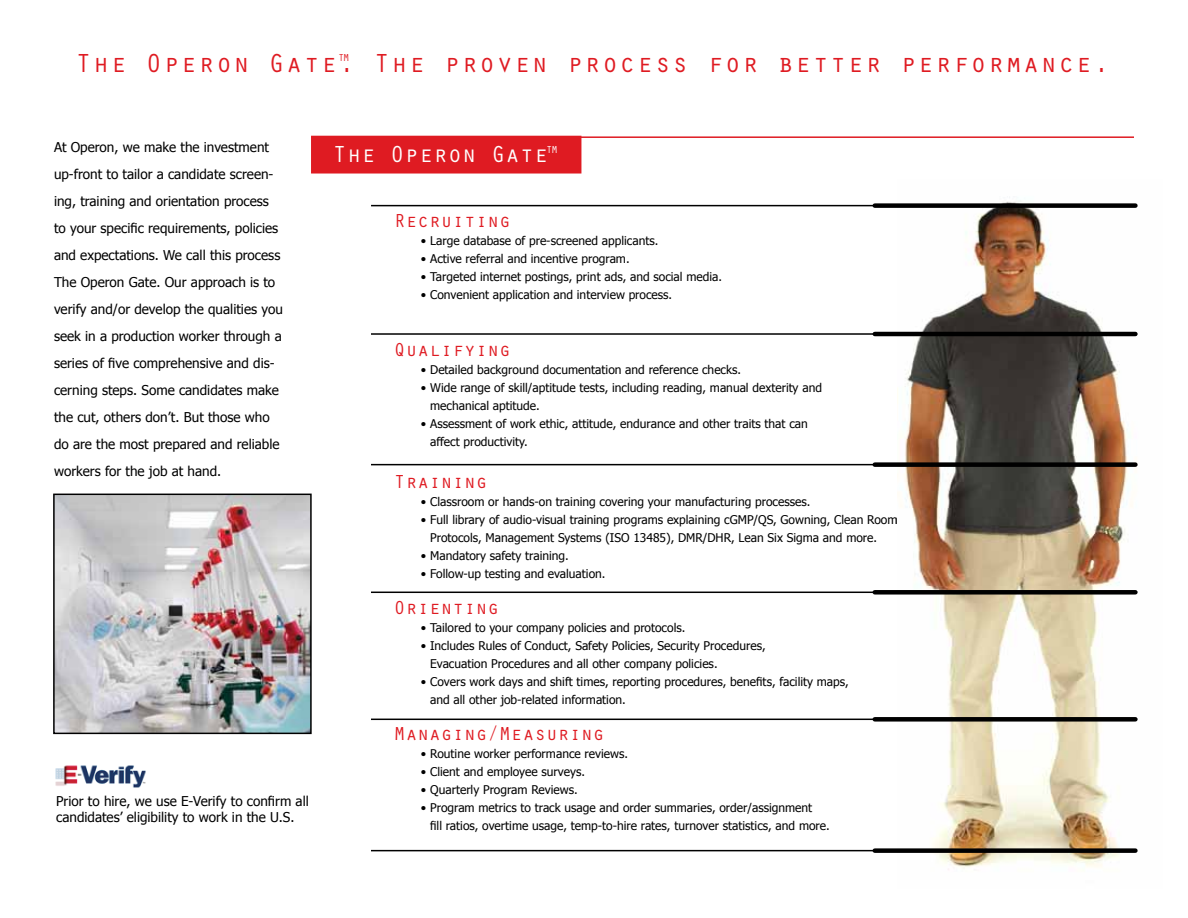
<style>
.page{position:relative;width:1188px;height:918px;background:#fff}
.page>*{position:absolute;margin:0;border:0;box-sizing:border-box;transform-origin:0 0}
.t1{font:27px "Orator Std";letter-spacing:.05em;color:#df1b22}
.t2{font:24px "Orator Std";color:#fff}
.t3{font:19.5px "Orator Std";color:#df1b22}
.t4{font:13.5px/27px "Tahoma";color:#000}
.t5{font:12px/18px "Tahoma";color:#000}
.t6{font:10.5px "Orator Std";color:#fff}
.t7{font:10.5px "Orator Std";color:#df1b22}
</style>
<div class="page">
<hr style="left:371px;top:136px;width:763px;height:2px;background:#df1b22">
<hr style="left:371px;top:205px;width:763px;height:1px;background:#000">
<hr style="left:368px;top:333px;width:767px;height:2px;background:#000">
<hr style="left:367px;top:464px;width:768px;height:1px;background:#000">
<hr style="left:364px;top:592px;width:771px;height:1px;background:#000">
<hr style="left:368px;top:719px;width:767px;height:1px;background:#000">
<hr style="left:368px;top:850px;width:767px;height:1px;background:#000">
<div style="left:311px;top:136px;width:270px;height:38px;background:#df1b22;border:2px solid #df1b22"></div>
<img style="left:55px;top:765px;width:91px;height:23px">
<img style="left:55px;top:496px;width:255px;height:236px">
<div style="left:53px;top:494px;width:259px;height:240px;border:1px solid #000"></div>
<img style="left:898px;top:200px;width:240px;height:670px">
<div style="left:875px;top:203px;width:260px;height:5px;background:#000"></div>
<hr style="left:875px;top:332px;width:260px;height:4px;background:#000">
<div style="left:875px;top:462px;width:260px;height:5px;background:#000"></div>
<div style="left:875px;top:590px;width:260px;height:5px;background:#000"></div>
<div style="left:875px;top:717px;width:260px;height:5px;background:#000"></div>
<div style="left:875px;top:848px;width:260px;height:5px;background:#000"></div>
<div style="left:357px;top:192px;width:14px;height:696px;background:#fff"></div>
<h1 class="t1" style="left:76px;top:44px;width:1036px">The Operon Gate. The proven process for better performance.</h1>
<p class="t7" style="left:338px;top:50px;width:13px">TM</p>
<p class="t4" style="left:54px;top:133px;width:217px">At Operon, we make the investment</p>
<p class="t6" style="left:546px;top:142px;width:13px">TM</p>
<p class="t4" style="left:54px;top:160px;width:230px">up-front to tailor a candidate screen&shy;ing, training and orientation process to your specific requirements, policies and expectations. We call this process The Operon Gate. Our approach is to verify and/or develop the qualities you seek in a production worker through a series of five comprehensive and dis&shy;cerning steps. Some candidates make the cut, others don’t. But those who do are the most prepared and reliable workers for the job at hand.</p>
<h2 class="t2" style="left:333px;top:137px;width:217px">The Operon Gate</h2>
<h3 class="t3" style="left:394px;top:207px;width:118px">Recruiting</h3>
<p class="t5" style="left:421px;top:232px;width:239px">• Large database of pre-screened applicants.</p>
<p class="t5" style="left:421px;top:250px;width:210px">• Active referral and incentive program.</p>
<p class="t5" style="left:421px;top:268px;width:303px">• Targeted internet postings, print ads, and social media.</p>
<p class="t5" style="left:421px;top:286px;width:253px">• Convenient application and interview process.</p>
<h3 class="t3" style="left:394px;top:335px;width:118px">Qualifying</h3>
<p class="t5" style="left:421px;top:360px;width:322px">• Detailed background documentation and reference checks.</p>
<p class="t5" style="left:430px;top:378px;width:393px;text-indent:-9px">• Wide range of skill/aptitude tests, including reading, manual dexterity and mechanical aptitude.</p>
<p class="t5" style="left:430px;top:414px;width:379px;text-indent:-9px">• Assessment of work ethic, attitude, endurance and other traits that can affect productivity.</p>
<h3 class="t3" style="left:394px;top:468px;width:95px">Training</h3>
<p class="t5" style="left:421px;top:493px;width:391px">• Classroom or hands-on training covering your manufacturing processes.</p>
<p class="t5" style="left:430px;top:511px;width:469px;text-indent:-9px">• Full library of audio-visual training programs explaining cGMP/QS, Gowning, Clean Room<br>Protocols, Management Systems (ISO 13485), DMR/DHR, Lean Six Sigma and more.</p>
<p class="t5" style="left:421px;top:547px;width:149px">• Mandatory safety training.</p>
<p class="t5" style="left:421px;top:565px;width:186px">• Follow-up testing and evaluation.</p>
<h3 class="t3" style="left:394px;top:594px;width:107px">Orienting</h3>
<p class="t5" style="left:421px;top:619px;width:266px">• Tailored to your company policies and protocols.</p>
<p class="t5" style="left:430px;top:637px;width:337px;text-indent:-9px">• Includes Rules of Conduct, Safety Policies, Security Procedures,<br>Evacuation Procedures and all other company policies.</p>
<p class="t5" style="left:430px;top:673px;width:420px;text-indent:-9px">• Covers work days and shift times, reporting procedures, benefits, facility maps, and all other job-related information.</p>
<h3 class="t3" style="left:394px;top:720px;width:212px">Managing/Measuring</h3>
<p class="t5" style="left:421px;top:745px;width:209px">• Routine worker performance reviews.</p>
<p class="t5" style="left:421px;top:763px;width:166px">• Client and employee surveys.</p>
<p class="t5" style="left:421px;top:781px;width:158px">• Quarterly Program Reviews.</p>
<p class="t5" style="left:430px;top:799px;width:401px;text-indent:-9px">• Program metrics to track usage and order summaries, order/assignment<br>fill ratios, overtime usage, temp-to-hire rates, turnover statistics, and more.</p>
<p class="t4" style="left:56px;top:793px;width:254px;line-height:16.2px">Prior to hire, we use E-Verify to confirm all candidates’ eligibility to work in the U.S.</p>
</div>
